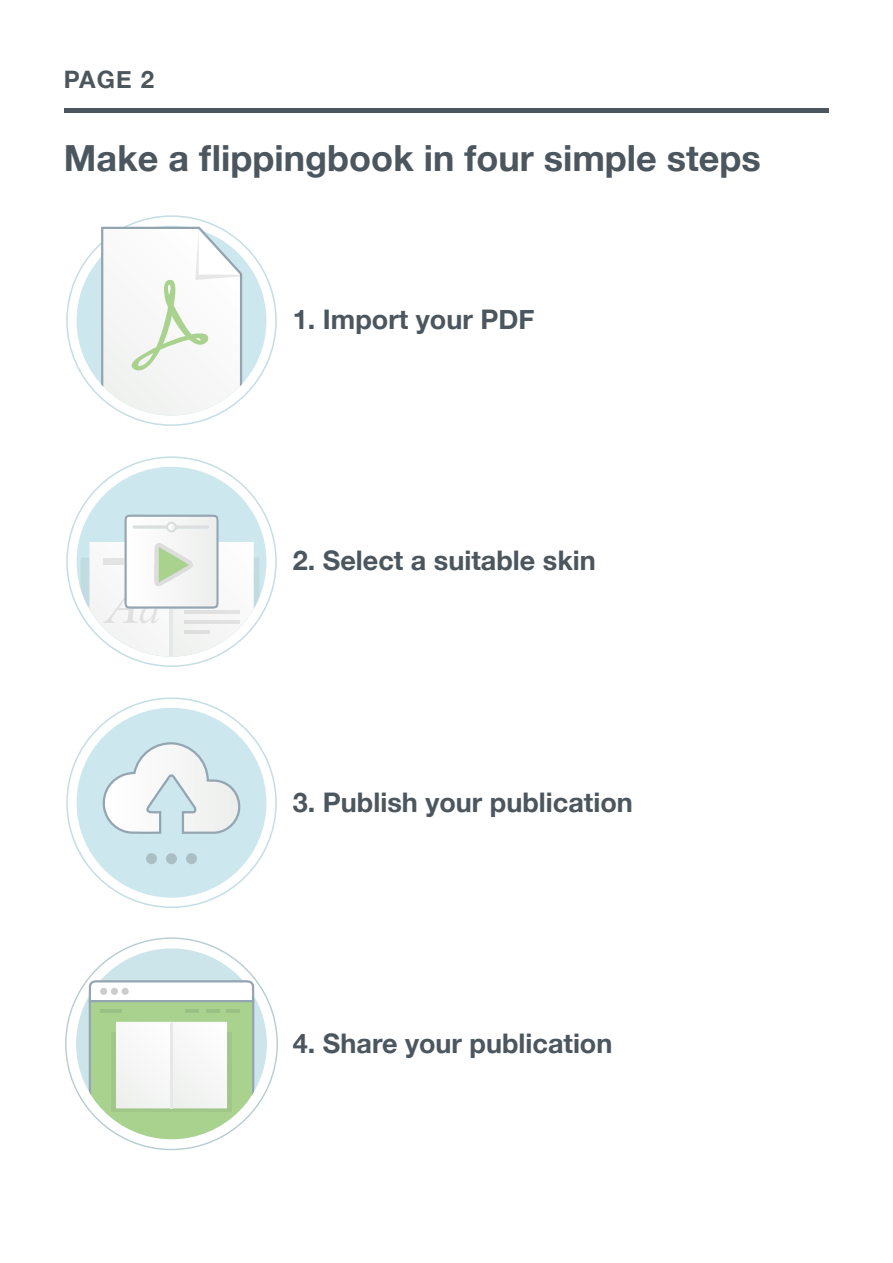
<style>
.page{position:relative;width:893px;height:1263px;background:#fff}
.page>*{position:absolute;margin:0;border:0;box-sizing:border-box;transform-origin:0 0}
.t1{font:700 36px "Helvetica Neue";color:#4b565e}
.t2{font:700 27px "Helvetica Neue";color:#4b565e}
.t3{font:700 24px "Helvetica Neue";color:#4d565d}
</style>
<div class="page">
<div style="left:64px;top:108px;width:765px;height:5px;background:#4b565e"></div>
<div style="left:77px;top:226px;width:189px;height:189px;background:#cce7ed;border-radius:50%"></div>
<svg style="left:100px;top:226px;width:143px;height:189px;background:#eff3f0"></svg>
<div style="left:77px;top:467px;width:189px;height:190px;background:#cce7ed;border-radius:50%"></div>
<svg style="left:81px;top:515px;width:178px;height:142px"></svg>
<div style="left:77px;top:708px;width:189px;height:190px;background:#cce7ed;border-radius:50%"></div>
<svg style="left:102px;top:742px;width:139px;height:92px"></svg>
<div style="left:146px;top:853px;width:11px;height:11px;background:#aabfc4;border-radius:50%"></div>
<div style="left:166px;top:853px;width:11px;height:11px;background:#aabfc4;border-radius:50%"></div>
<div style="left:186px;top:853px;width:11px;height:11px;background:#aabfc4;border-radius:50%"></div>
<svg style="left:65px;top:937px;width:213px;height:213px"></svg>
<div style="left:76px;top:948px;width:191px;height:191px;background:#cbe5ea;border-radius:50%"></div>
<svg style="left:88px;top:979px;width:167px;height:160px;background:#d3e5cb"></svg>
<hr style="left:170px;top:1023px;width:3px;height:85px;background:#e6e7e8">
<hr style="left:100px;top:1009px;width:22px;height:4px;background:#9bc084">
<hr style="left:185px;top:1009px;width:14px;height:4px;background:#9bc084">
<hr style="left:206px;top:1009px;width:14px;height:4px;background:#9bc084">
<hr style="left:227px;top:1009px;width:13px;height:4px;background:#9bc084">
<div style="left:100px;top:988px;width:7px;height:7px;background:#cdcccb;border-radius:50%"></div>
<div style="left:111px;top:988px;width:7px;height:7px;background:#cdcccb;border-radius:50%"></div>
<div style="left:122px;top:988px;width:7px;height:7px;background:#cdcccb;border-radius:50%"></div>
<p class="t3" style="left:64px;top:65px;width:92px">PAGE 2</p>
<p class="t1" style="left:64px;top:136px;width:699px">Make a flippingbook in four simple steps</p>
<p class="t2" style="left:293px;top:303px;width:243px">1. Import your PDF</p>
<p class="t2" style="left:293px;top:544px;width:304px">2. Select a suitable skin</p>
<p class="t2" style="left:293px;top:785px;width:341px">3. Publish your publication</p>
<p class="t2" style="left:293px;top:1026px;width:321px">4. Share your publication</p>
</div>
